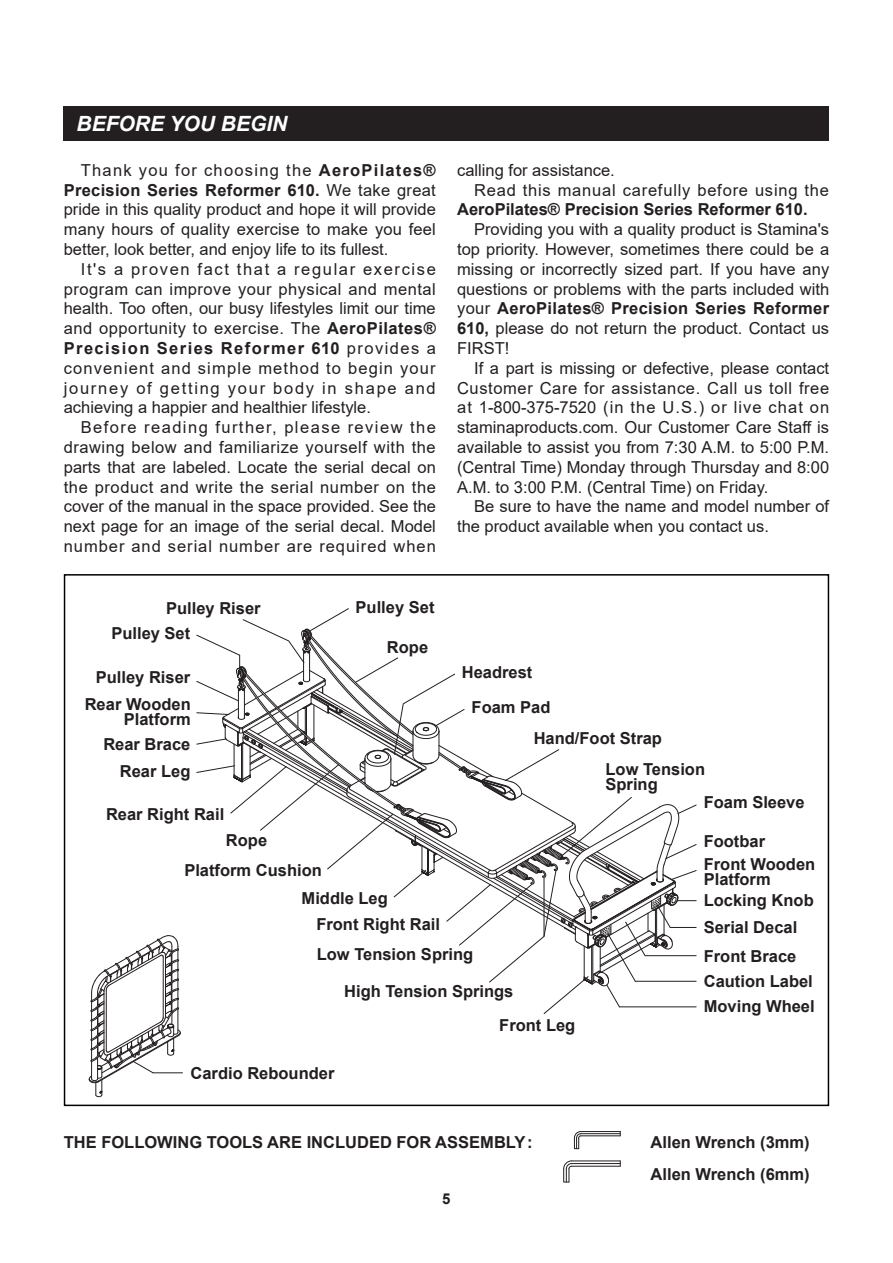
<style>
.page{position:relative;width:893px;height:1263px;background:#fff}
.page>*{position:absolute;margin:0;border:0;box-sizing:border-box;transform-origin:0 0}
.t1{font:italic 700 21px "Arial";color:#fff}
.t2{font:16.5px/19.8px "Arial";color:#231f20;text-align:justify}
.t3{font:700 16.5px/15px "Arial";color:#231f20}
.t4{font:16.5px/19.8px "Arial";letter-spacing:.05em;color:#231f20}
.t5{font:700 15px "Arial";color:#231f20}
.s1{font-weight:700}
</style>
<div class="page">
<hr style="left:153px;top:1072px;width:30px;height:1px;background:#231f20">
<svg style="left:89px;top:935px;width:92px;height:162px"></svg>
<svg style="left:196px;top:608px;width:501px;height:406px"></svg>
<div style="left:64px;top:106px;width:765px;height:34px;background:#231f20"></div>
<hr style="left:581px;top:1131px;width:39px;height:1px;background:#231f20">
<hr style="left:581px;top:1133px;width:39px;height:1px;background:#231f20">
<hr style="left:581px;top:1135px;width:39px;height:1px;background:#231f20">
<svg style="left:574px;top:1131px;width:7px;height:18px"></svg>
<hr style="left:572px;top:1161px;width:48px;height:1px;background:#231f20">
<hr style="left:572px;top:1163px;width:48px;height:1px;background:#231f20">
<hr style="left:572px;top:1166px;width:48px;height:1px;background:#231f20">
<svg style="left:563px;top:1160px;width:9px;height:22px"></svg>
<p class="t1" style="left:77px;top:109px;width:212px">BEFORE YOU BEGIN</p>
<p class="t2" style="left:64px;top:160px;width:374px;text-indent:17px">Thank you for choosing the <span class="s1">AeroPilates® Precision Series Reformer 610.</span> We take great pride in this quality product and hope it will provide many hours of quality exercise to make you feel better, look better, and enjoy life to its fullest.</p>
<p class="t2" style="left:64px;top:259px;width:374px;text-indent:17px">It's a proven fact that a regular exercise program can improve your physical and mental health. Too often, our busy lifestyles limit our time and opportunity to exercise. The <span class="s1">AeroPilates® Precision Series Reformer 610</span> provides a convenient and simple method to begin your journey of getting your body in shape and achieving a happier and healthier lifestyle.</p>
<p class="t2" style="left:64px;top:417px;width:374px;text-indent:17px">Before reading further, please review the drawing below and familiarize yourself with the parts that are labeled. Locate the serial decal on the product and write the serial number on the cover of the manual in the space provided. See the next page for an image of the serial decal. Model number and serial number are required when</p>
<p class="t4" style="left:474px;top:160px;width:356px;text-indent:-17px">calling for assistance.<br>Read this manual carefully before using the</p>
<p class="t3" style="left:457px;top:202px;width:352px">AeroPilates® Precision Series Reformer 610.</p>
<p class="t2" style="left:457px;top:219px;width:374px;text-indent:17px">Providing you with a quality product is Stamina's top priority. However, sometimes there could be a missing or incorrectly sized part. If you have any questions or problems with the parts included with your <span class="s1">AeroPilates® Precision Series Reformer 610,</span> please do not return the product. Contact us FIRST!</p>
<p class="t2" style="left:457px;top:358px;width:374px;text-indent:17px">If a part is missing or defective, please contact Customer Care for assistance. Call us toll free at 1-800-375-7520 (in the U.S.) or live chat on staminaproducts.com. Our Customer Care Staff is available to assist you from 7:30 A.M. to 5:00 P.M. (Central Time) Monday through Thursday and 8:00<br>A.M. to 3:00 P.M. (Central Time) on Friday.</p>
<p class="t2" style="left:457px;top:497px;width:374px;text-indent:17px">Be sure to have the name and model number of the product available when you contact us.</p>
<p class="t3" style="left:166px;top:601px;width:96px">Pulley Riser</p>
<p class="t3" style="left:111px;top:626px;width:80px">Pulley Set</p>
<p class="t3" style="left:96px;top:670px;width:96px">Pulley Riser</p>
<p class="t3" style="left:85px;top:697px;width:108px;text-align:right">Rear Wooden<br>Platform</p>
<p class="t3" style="left:103px;top:730px;width:89px;line-height:27.5px;text-align:right">Rear Brace<br>Rear Leg</p>
<p class="t3" style="left:106px;top:806px;width:120px">Rear Right Rail</p>
<p class="t3" style="left:226px;top:833px;width:43px">Rope</p>
<p class="t3" style="left:184px;top:863px;width:139px">Platform Cushion</p>
<p class="t3" style="left:356px;top:600px;width:80px">Pulley Set</p>
<p class="t3" style="left:387px;top:640px;width:43px">Rope</p>
<p class="t3" style="left:302px;top:891px;width:88px">Middle Leg</p>
<p class="t3" style="left:316px;top:916px;width:125px">Front Right Rail</p>
<p class="t3" style="left:462px;top:665px;width:72px">Headrest</p>
<p class="t3" style="left:472px;top:700px;width:80px">Foam Pad</p>
<p class="t3" style="left:534px;top:731px;width:130px">Hand/Foot Strap</p>
<p class="t3" style="left:605px;top:762px;width:101px">Low Tension<br>Spring</p>
<p class="t3" style="left:704px;top:795px;width:102px">Foam Sleeve</p>
<p class="t3" style="left:704px;top:833px;width:63px">Footbar</p>
<p class="t3" style="left:704px;top:856px;width:113px">Front Wooden<br>Platform</p>
<p class="t3" style="left:704px;top:893px;width:112px">Locking Knob</p>
<p class="t3" style="left:704px;top:920px;width:95px">Serial Decal</p>
<p class="t3" style="left:317px;top:947px;width:158px">Low Tension Spring</p>
<p class="t3" style="left:344px;top:984px;width:171px">High Tension Springs</p>
<p class="t3" style="left:190px;top:1065px;width:145px">Cardio Rebounder</p>
<p class="t3" style="left:499px;top:1018px;width:78px">Front Leg</p>
<p class="t3" style="left:704px;top:949px;width:94px">Front Brace</p>
<p class="t3" style="left:704px;top:973px;width:111px">Caution Label</p>
<p class="t3" style="left:704px;top:999px;width:112px">Moving Wheel</p>
<p class="t3" style="left:64px;top:1135px;width:470px">THE FOLLOWING TOOLS ARE INCLUDED FOR ASSEMBLY:</p>
<p class="t3" style="left:651px;top:1127px;width:161px;line-height:31.5px">Allen Wrench (3mm)<br>Allen Wrench (6mm)</p>
<p class="t5" style="left:442px;top:1188px;width:10px">5</p>
</div>
